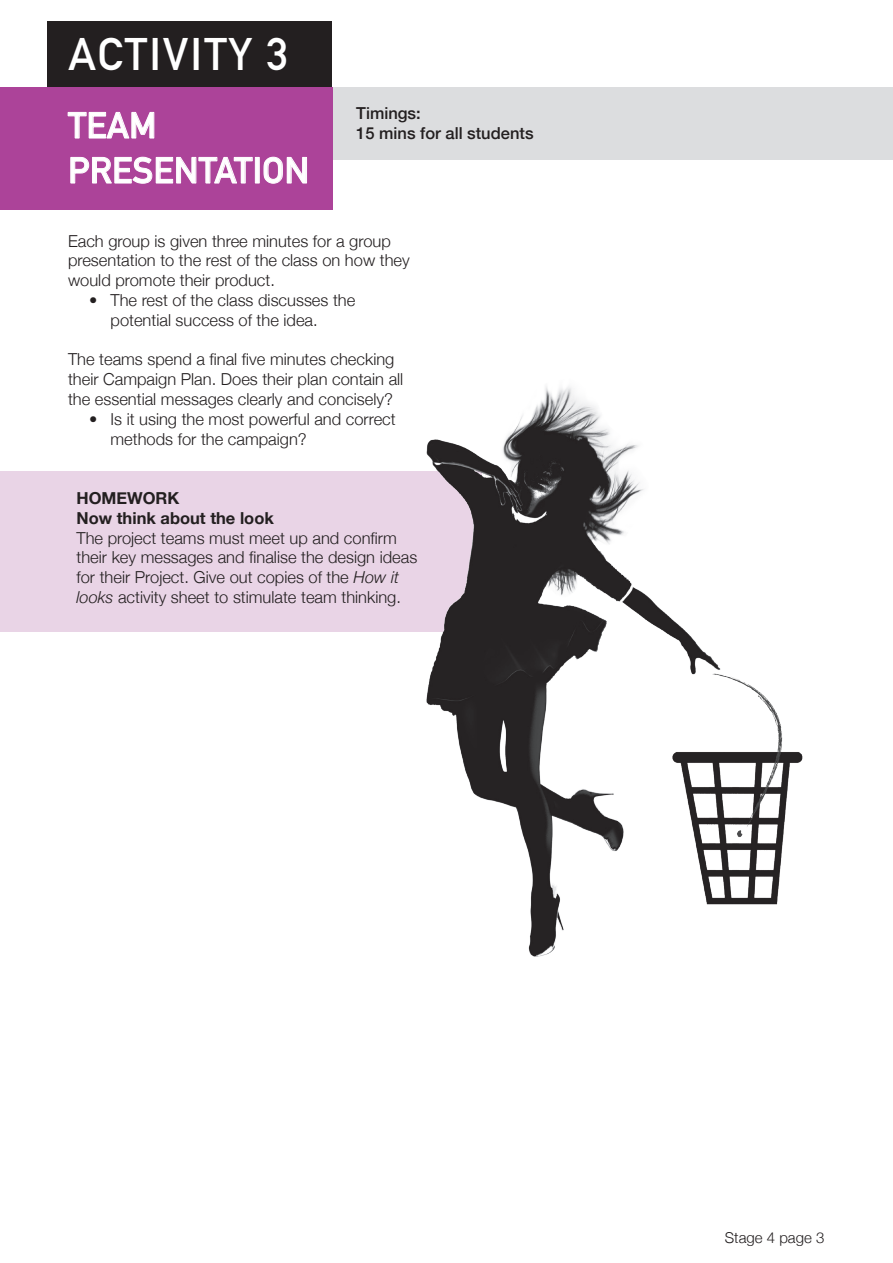
<style>
.page{position:relative;width:893px;height:1263px;background:#fff}
.page>*{position:absolute;margin:0;border:0;box-sizing:border-box;transform-origin:0 0}
.t1{font:700 45px "DIN Alternate";letter-spacing:.05em;color:#fff}
.t2{font:700 36px/45px "DIN Alternate";letter-spacing:.01em;color:#fff}
.t3{font:300 16.5px/19.8px "Helvetica Neue";color:#231f20}
.t4{font:700 16.5px/19.8px "Helvetica Neue";color:#231f20}
.t5{font:500 16.5px/19.8px "Helvetica Neue";color:#231f20}
.t6{font:300 15px "Helvetica Neue";color:#231f20}
.s1{font-style:italic}
</style>
<div class="page">
<div style="left:0;top:471px;width:482px;height:160px;background:#e9d4e6"></div>
<div style="left:332px;top:87px;width:561px;height:73px;background:#dcdddf"></div>
<div style="left:48px;top:21px;width:284px;height:66px;background:#231f20"></div>
<div style="left:0;top:87px;width:332px;height:123px;background:#ac4399"></div>
<svg style="left:67px;top:112px;width:88px;height:27px"></svg>
<svg style="left:70px;top:157px;width:183px;height:27px"></svg>
<div style="left:255px;top:157px;width:5px;height:26px;border:1px solid #fff"></div>
<svg style="left:263px;top:157px;width:44px;height:27px"></svg>
<img style="left:369px;top:386px;width:434px;height:571px">
<h1 class="t1" style="left:69px;top:20px;width:222px">ACTIVITY 3</h1>
<h2 class="t2" style="left:68px;top:100px;width:243px">TEAM<br>PRESENTATION</h2>
<p class="t5" style="left:356px;top:102px;width:179px">Timings:<br>15 mins for all students</p>
<p class="t3" style="left:68px;top:230px;width:343px">Each group is given three minutes for a group presentation to the rest of the class on how they would promote their product.</p>
<p class="t3" style="left:111px;top:289px;width:246px;text-indent:-21px">• The rest of the class discusses the potential success of the idea.</p>
<p class="t3" style="left:68px;top:348px;width:337px">The teams spend a final five minutes checking their Campaign Plan. Does their plan contain all the essential messages clearly and concisely?</p>
<p class="t3" style="left:111px;top:408px;width:287px;text-indent:-21px">• Is it using the most powerful and correct methods for the campaign?</p>
<p class="t4" style="left:77px;top:489px;width:199px">HOMEWORK<br>Now think about the look</p>
<p class="t3" style="left:77px;top:527px;width:342px">The project teams must meet up and confirm their key messages and finalise the design ideas for their Project. Give out copies of the <span class="s1">How it looks</span> activity sheet to stimulate team thinking.</p>
<p class="t6" style="left:725px;top:1226px;width:101px">Stage 4 page 3</p>
</div>
